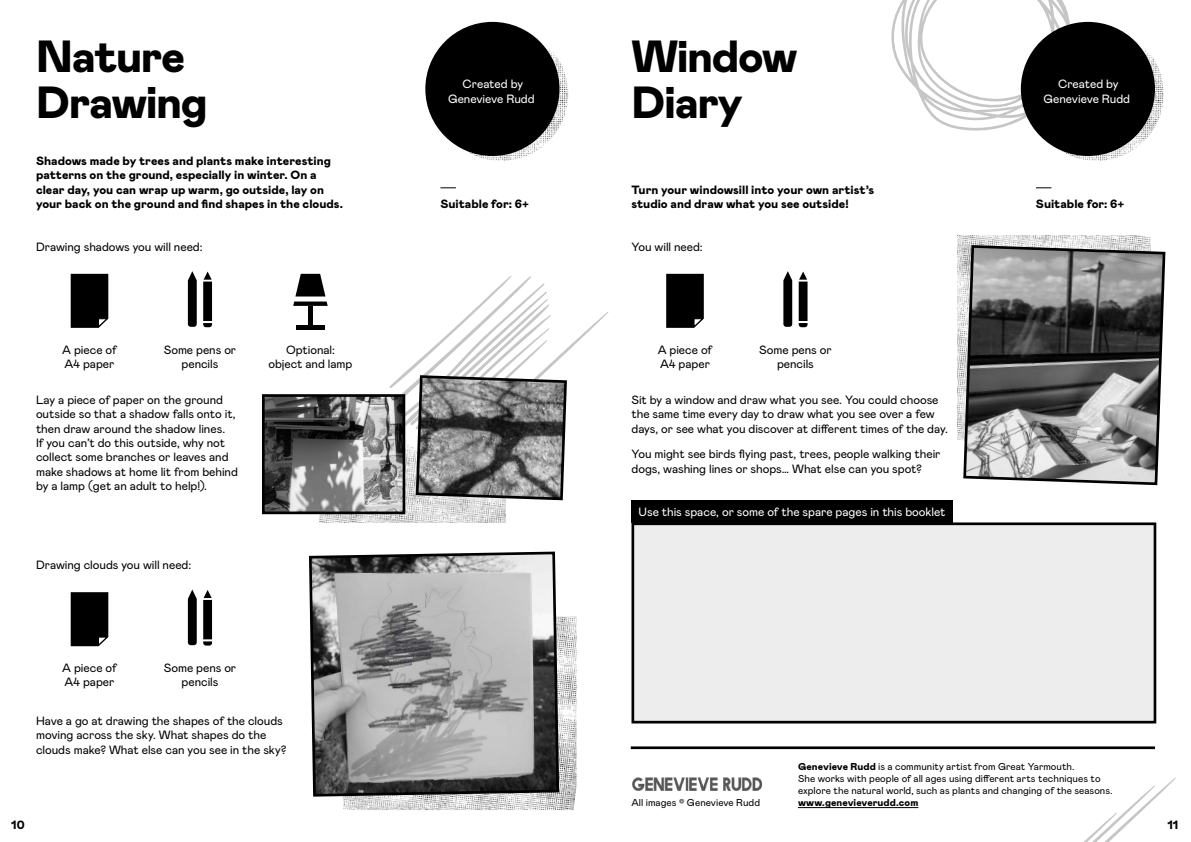
<style>
.page{position:relative;width:1191px;height:842px;background:#fff}
.page>*{position:absolute;margin:0;border:0;box-sizing:border-box;transform-origin:0 0}
.t1{font:900 45px/46.5px "Mabry Pro";letter-spacing:-.035em;color:#000}
.t2{font:12px/14.4px "Mabry Pro";letter-spacing:-.005em;color:#000}
.t3{font:900 12px/14.4px "Mabry Pro";color:#000}
.t4{font:12px/14.4px "Mabry Pro";letter-spacing:-.005em;color:#fff;text-align:center}
.t5{font:10px/12px "Mabry Pro";letter-spacing:.005em;color:#000}
.t6{font:900 10px "Mabry Pro";letter-spacing:.01em;color:#000}
.s1{font-weight:900}
</style>
<div class="page">
<img style="left:957px;top:235px;width:193px;height:205px">
<img style="left:320px;top:502px;width:186px;height:20px">
<img style="left:343px;top:616px;width:233px;height:194px">
<svg style="left:891px;top:0;width:182px;height:131px"></svg>
<img style="left:434px;top:27px;width:134px;height:134px;border-radius:67px">
<img style="left:1029px;top:27px;width:134px;height:134px;border-radius:67px">
<div style="left:425px;top:22px;width:134px;height:134px;background:#000;border-radius:50%"></div>
<div style="left:1020px;top:22px;width:135px;height:134px;background:#000;border-radius:50%"></div>
<svg style="left:440px;top:187px;width:16px;height:1px"></svg>
<svg style="left:1036px;top:187px;width:15px;height:1px"></svg>
<svg style="left:203px;top:272px;width:9px;height:55px"></svg>
<svg style="left:188px;top:271px;width:9px;height:56px"></svg>
<svg style="left:798px;top:272px;width:9px;height:55px"></svg>
<svg style="left:783px;top:271px;width:9px;height:56px"></svg>
<svg style="left:203px;top:590px;width:9px;height:56px"></svg>
<svg style="left:188px;top:589px;width:9px;height:56px"></svg>
<svg style="left:70px;top:273px;width:39px;height:55px;background:#151515"></svg>
<svg style="left:666px;top:273px;width:38px;height:55px;background:#0e0e0e"></svg>
<svg style="left:70px;top:592px;width:39px;height:55px;background:#151515"></svg>
<div style="left:308px;top:306px;width:5px;height:22px;background:#000"></div>
<hr style="left:296px;top:326px;width:29px;height:4px;background:#000">
<svg style="left:293px;top:274px;width:35px;height:32px"></svg>
<img style="left:266px;top:398px;width:135px;height:112px">
<div style="left:262px;top:394px;width:143px;height:120px;border:3px solid #000"></div>
<svg style="left:374px;top:276px;width:235px;height:226px"></svg>
<svg style="left:309px;top:551px;width:251px;height:247px;background:#969696"></svg>
<svg style="left:962px;top:244px;width:204px;height:242px;background:#7d7d7d"></svg>
<hr style="left:798px;top:807px;width:120px;height:1px;background:#000">
<hr style="left:631px;top:746px;width:524px;height:3px;background:#000">
<img style="left:632px;top:778px;width:129px;height:12px">
<div style="left:633px;top:524px;width:522px;height:198px;background:#ededed"></div>
<div style="left:631px;top:522px;width:525px;height:201px;border:3px solid #000"></div>
<div style="left:631px;top:500px;width:321px;height:22px;background:#000"></div>
<svg style="left:1084px;top:778px;width:92px;height:64px"></svg>
<h1 class="t1" style="left:36px;top:32px;width:173px">Nature<br>Drawing</h1>
<h1 class="t1" style="left:631px;top:32px;width:168px">Window<br>Diary</h1>
<p class="t4" style="left:448px;top:76px;width:88px">Created by<br>Genevieve Rudd</p>
<p class="t4" style="left:1043px;top:76px;width:88px">Created by<br>Genevieve Rudd</p>
<p class="t3" style="left:36px;top:153px;width:308px">Shadows made by trees and plants make interesting patterns on the ground, especially in winter. On a clear day, you can wrap up warm, go outside, lay on your back on the ground and find shapes in the clouds.</p>
<p class="t3" style="left:631px;top:182px;width:244px">Turn your windowsill into your own artist’s studio and draw what you see outside!</p>
<p class="t3" style="left:440px;top:196px;width:90px">Suitable for: 6+</p>
<p class="t3" style="left:1036px;top:196px;width:90px">Suitable for: 6+</p>
<p class="t2" style="left:36px;top:239px;width:168px">Drawing shadows you will need:</p>
<p class="t2" style="left:631px;top:239px;width:73px">You will need:</p>
<p class="t2" style="left:268px;top:342px;width:85px;text-align:center">Optional: object and lamp</p>
<p class="t2" style="left:62px;top:342px;width:56px">A piece of<br>A4 paper</p>
<p class="t2" style="left:658px;top:342px;width:56px">A piece of<br>A4 paper</p>
<p class="t2" style="left:164px;top:342px;width:74px;text-align:center">Some pens or pencils</p>
<p class="t2" style="left:759px;top:342px;width:74px;text-align:center">Some pens or pencils</p>
<p class="t2" style="left:36px;top:392px;width:203px">Lay a piece of paper on the ground outside so that a shadow falls onto it, then draw around the shadow lines.<br>If you can’t do this outside, why not collect some branches or leaves and make shadows at home lit from behind by a lamp (get an adult to help!).</p>
<p class="t2" style="left:631px;top:392px;width:318px">Sit by a window and draw what you see. You could choose the same time every day to draw what you see over a few days, or see what you discover at different times of the day.</p>
<p class="t2" style="left:631px;top:446px;width:310px">You might see birds flying past, trees, people walking their dogs, washing lines or shops… What else can you spot?</p>
<p class="t2" style="left:36px;top:557px;width:157px">Drawing clouds you will need:</p>
<p class="t2" style="left:62px;top:660px;width:56px">A piece of<br>A4 paper</p>
<p class="t2" style="left:164px;top:660px;width:74px;text-align:center">Some pens or pencils</p>
<p class="t2" style="left:36px;top:713px;width:252px">Have a go at drawing the shapes of the clouds moving across the sky. What shapes do the clouds make? What else can you see in the sky?</p>
<p class="t4" style="left:638px;top:504px;width:308px">Use this space, or some of the spare pages in this booklet</p>
<p class="t5" style="left:798px;top:760px;width:316px"><span class="s1">Genevieve Rudd</span> is a community artist from Great Yarmouth.<br>She works with people of all ages using different arts techniques to explore the natural world, such as plants and changing of the seasons.</p>
<p class="t5" style="left:631px;top:796px;width:130px">All images © Genevieve Rudd</p>
<p class="t6" style="left:798px;top:795px;width:122px">www.genevieverudd.com</p>
<p class="t3" style="left:11px;top:817px;width:15px">10</p>
<p class="t3" style="left:1167px;top:817px;width:12px">11</p>
</div>
